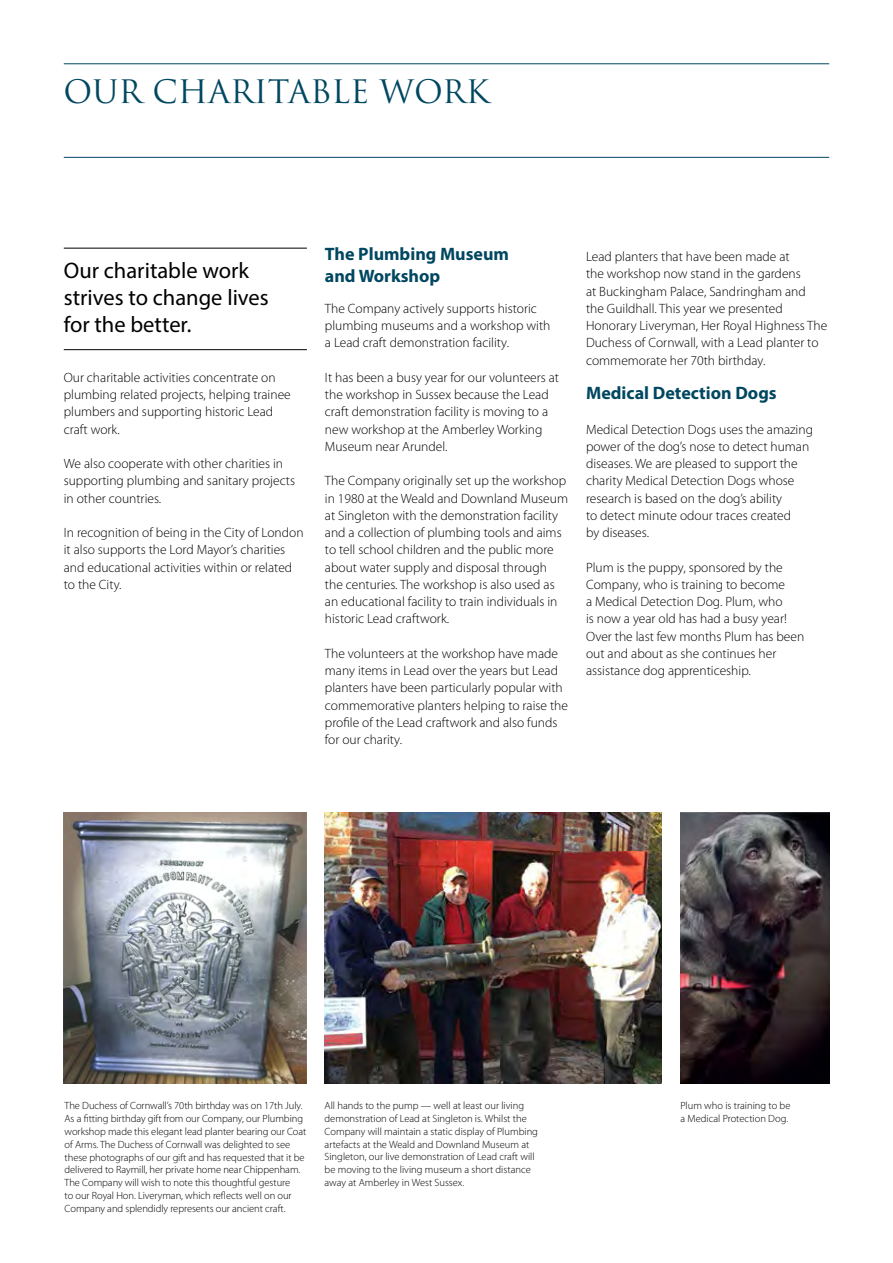
<style>
.page{position:relative;width:893px;height:1263px;background:#fff}
.page>*{position:absolute;margin:0;border:0;box-sizing:border-box;transform-origin:0 0}
.t1{font:31.5px "Trajan Pro";color:#004760}
.t2{font:22.5px/27px "Myriad Pro";color:#000}
.t3{font:700 18px/21.6px "Myriad Pro";color:#004760}
.t4{font:300 13.5px/17.2px "Myriad Pro";color:#000}
.t5{font:300 10.5px/12.9px "Myriad Pro";letter-spacing:-.005em;color:#000}
</style>
<div class="page">
<hr style="left:64px;top:248px;width:243px;height:1px;background:#000">
<hr style="left:64px;top:349px;width:243px;height:1px;background:#000">
<img style="left:325px;top:813px;width:337px;height:271px">
<img style="left:64px;top:813px;width:243px;height:271px">
<hr style="left:64px;top:157px;width:765px;height:1px;background:#004760">
<hr style="left:64px;top:63px;width:765px;height:1px;background:#004760">
<img style="left:680px;top:813px;width:149px;height:271px">
<h1 class="t1" style="left:64px;top:72px;width:427px">OUR CHARITABLE WORK</h1>
<h2 class="t2" style="left:64px;top:257px;width:206px">Our charitable work strives to change lives for the better.</h2>
<p class="t4" style="left:64px;top:369px;width:228px">Our charitable activities concentrate on plumbing related projects, helping trainee plumbers and supporting historic Lead craft work.</p>
<p class="t4" style="left:64px;top:455px;width:233px">We also cooperate with other charities in supporting plumbing and sanitary projects in other countries.</p>
<p class="t4" style="left:64px;top:524px;width:241px">In recognition of being in the City of London it also supports the Lord Mayor’s charities and educational activities within or related to the City.</p>
<h3 class="t3" style="left:325px;top:243px;width:186px">The Plumbing Museum and Workshop</h3>
<p class="t4" style="left:325px;top:300px;width:227px">The Company actively supports historic plumbing museums and a workshop with a Lead craft demonstration facility.</p>
<p class="t4" style="left:325px;top:369px;width:236px">It has been a busy year for our volunteers at the workshop in Sussex because the Lead craft demonstration facility is moving to a new workshop at the Amberley Working Museum near Arundel.</p>
<p class="t4" style="left:325px;top:472px;width:245px">The Company originally set up the workshop in 1980 at the Weald and Downland Museum at Singleton with the demonstration facility and a collection of plumbing tools and aims to tell school children and the public more about water supply and disposal through the centuries. The workshop is also used as an educational facility to train individuals in historic Lead craftwork.</p>
<p class="t4" style="left:325px;top:645px;width:245px">The volunteers at the workshop have made many items in Lead over the years but Lead planters have been particularly popular with commemorative planters helping to raise the profile of the Lead craftwork and also funds for our charity.</p>
<p class="t4" style="left:586px;top:248px;width:243px">Lead planters that have been made at<br>the workshop now stand in the gardens<br>at Buckingham Palace, Sandringham and<br>the Guildhall. This year we presented Honorary Liveryman, Her Royal Highness The Duchess of Cornwall, with a Lead planter to commemorate her 70th birthday.</p>
<h3 class="t3" style="left:586px;top:382px;width:192px">Medical Detection Dogs</h3>
<p class="t4" style="left:586px;top:421px;width:228px">Medical Detection Dogs uses the amazing power of the dog’s nose to detect human diseases. We are pleased to support the charity Medical Detection Dogs whose research is based on the dog’s ability<br>to detect minute odour traces created<br>by diseases.</p>
<p class="t4" style="left:586px;top:559px;width:220px">Plum is the puppy, sponsored by the Company, who is training to become<br>a Medical Detection Dog. Plum, who<br>is now a year old has had a busy year!<br>Over the last few months Plum has been out and about as she continues her assistance dog apprenticeship.</p>
<p class="t5" style="left:65px;top:1099px;width:243px">The Duchess of Cornwall’s 70th birthday was on 17th July.<br>As a fitting birthday gift from our Company, our Plumbing workshop made this elegant lead planter bearing our Coat of Arms. The Duchess of Cornwall was delighted to see these photographs of our gift and has requested that it be delivered to Raymill, her private home near Chippenham.<br>The Company will wish to note this thoughtful gesture<br>to our Royal Hon. Liveryman, which reflects well on our Company and splendidly represents our ancient craft.</p>
<p class="t5" style="left:325px;top:1099px;width:215px">All hands to the pump — well at least our living demonstration of Lead at Singleton is. Whilst the Company will maintain a static display of Plumbing artefacts at the Weald and Downland Museum at Singleton, our live demonstration of Lead craft will be moving to the living museum a short distance away at Amberley in West Sussex.</p>
<p class="t5" style="left:680px;top:1099px;width:112px">Plum who is training to be a Medical Protection Dog.</p>
</div>
